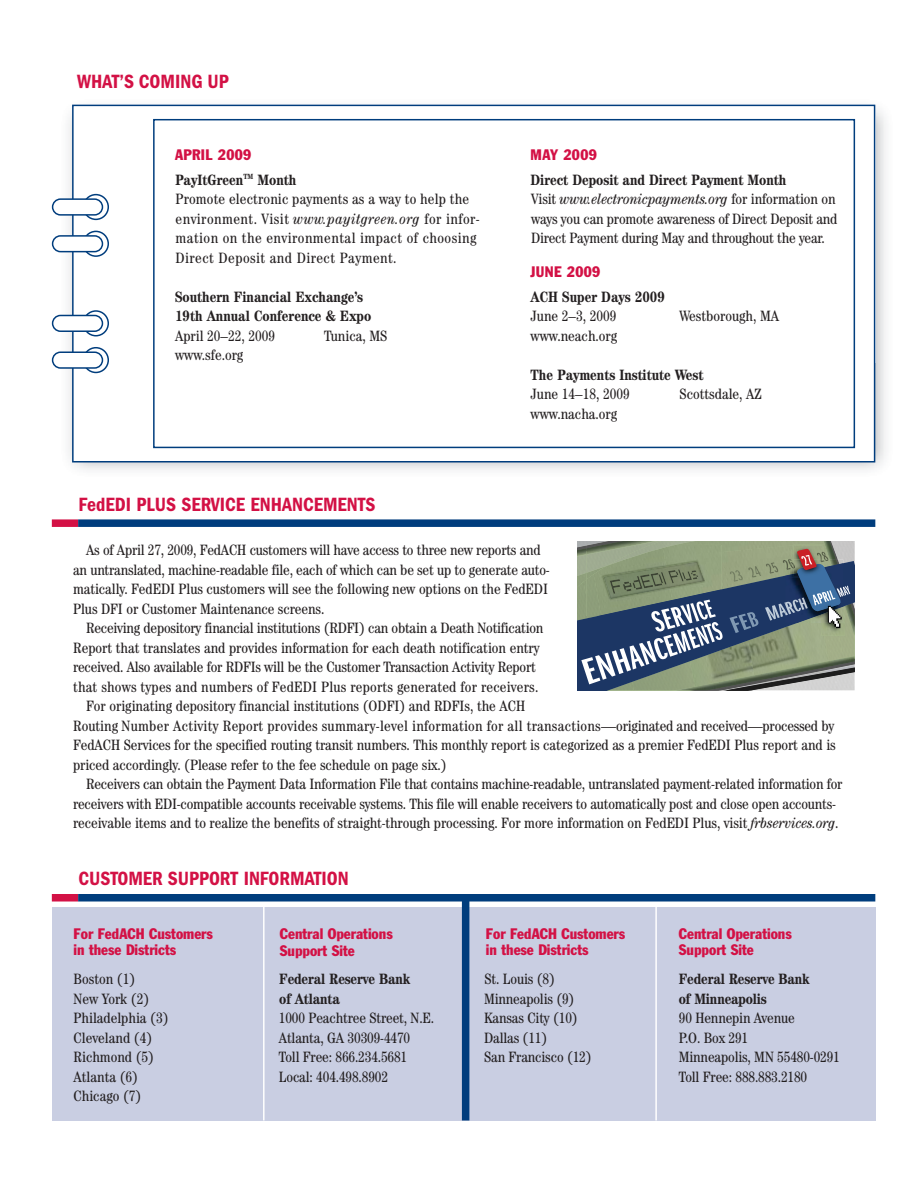
<style>
.page{position:relative;width:918px;height:1188px;background:#fff}
.page>*{position:absolute;margin:0;border:0;box-sizing:border-box;transform-origin:0 0}
.t1{font:600 condensed 19.95px "Franklin Gothic";color:#d31145}
.t2{font:condensed 15px/19.5px "Century";letter-spacing:-.005em;color:#231f20}
.t3{font:condensed 15px/19.5px "Century";letter-spacing:.03em;color:#231f20}
.t4{font:700 condensed 15px/19.5px "Century";color:#231f20}
.t5{font:condensed 15px/16.5px "Franklin Gothic";color:#d31145}
.t6{font:condensed 15px "Century";letter-spacing:.02em;color:#231f20}
.t7{font:condensed 15px "Century";letter-spacing:.015em;color:#231f20}
.t8{font:condensed 15px "Franklin Gothic";letter-spacing:.025em;color:#d31145}
.s1{font-weight:700}
.s2{font-style:italic}
</style>
<div class="page">
<img style="left:68px;top:104px;width:818px;height:366px">
<div style="left:52px;top:519px;width:26px;height:8px;background:#d31145"></div>
<div style="left:78px;top:519px;width:797px;height:8px;background:#003d7d"></div>
<div style="left:73px;top:105px;width:802px;height:357px;background:#fff"></div>
<div style="left:72px;top:105px;width:803px;height:357px;border:2px solid #003d7d"></div>
<svg style="left:52px;top:194px;width:57px;height:26px"></svg>
<svg style="left:52px;top:231px;width:57px;height:26px"></svg>
<svg style="left:52px;top:310px;width:57px;height:26px"></svg>
<svg style="left:52px;top:347px;width:57px;height:26px"></svg>
<div style="left:153px;top:119px;width:702px;height:329px;border:2px solid #003d7d"></div>
<div style="left:52px;top:907px;width:823px;height:213px;background:#c9cee2"></div>
<div style="left:462px;top:900px;width:7px;height:220px;background:#003d7d"></div>
<hr style="left:263px;top:897px;width:2px;height:223px;background:#fff">
<hr style="left:655px;top:884px;width:2px;height:236px;background:#fff">
<div style="left:52px;top:894px;width:26px;height:8px;background:#d31145"></div>
<div style="left:78px;top:894px;width:797px;height:8px;background:#003d7d"></div>
<svg style="left:577px;top:541px;width:278px;height:149px;background:#6e7e7d"></svg>
<h1 class="t1" style="left:77px;top:74px;width:153px">WHAT’S COMING UP</h1>
<p class="t8" style="left:175px;top:150px;width:78px">APRIL 2009</p>
<p class="t3" style="left:175px;top:171px;width:306px"><span class="s1">PayItGreen</span><sup>TM</sup> <span class="s1">Month<br></span>Promote electronic payments as a way to help the environment. Visit <span class="s2">www.payitgreen.org</span> for infor&shy;mation on the environmental impact of choosing Direct Deposit and Direct Payment.</p>
<p class="t4" style="left:175px;top:288px;width:198px">Southern Financial Exchange’s<br>19th Annual Conference &amp; Expo</p>
<p class="t2" style="left:175px;top:327px;width:102px">April 20–22, 2009</p>
<p class="t2" style="left:324px;top:327px;width:65px">Tunica, MS</p>
<p class="t2" style="left:175px;top:346px;width:70px">www.sfe.org</p>
<h1 class="t1" style="left:79px;top:498px;width:298px">FedEDI PLUS SERVICE ENHANCEMENTS</h1>
<p class="t5" style="left:531px;top:148px;width:68px">MAY 2009</p>
<p class="t2" style="left:531px;top:171px;width:308px"><span class="s1">Direct Deposit and Direct Payment Month<br></span>Visit <span class="s2">www.electronicpayments.org</span> for information on ways you can promote awareness of Direct Deposit and Direct Payment during May and throughout the year.</p>
<p class="t8" style="left:531px;top:267px;width:71px">JUNE 2009</p>
<p class="t4" style="left:531px;top:288px;width:136px">ACH Super Days 2009</p>
<p class="t2" style="left:531px;top:307px;width:87px">June 2–3, 2009</p>
<p class="t2" style="left:680px;top:307px;width:101px">Westborough, MA</p>
<p class="t2" style="left:531px;top:327px;width:88px">www.neach.org</p>
<p class="t4" style="left:531px;top:366px;width:174px">The Payments Institute West</p>
<p class="t2" style="left:531px;top:385px;width:101px">June 14–18, 2009</p>
<p class="t2" style="left:680px;top:385px;width:84px">Scottsdale, AZ</p>
<p class="t2" style="left:531px;top:405px;width:88px">www.nacha.org</p>
<p class="t2" style="left:73px;top:541px;width:478px;text-indent:13px">As of April 27, 2009, FedACH customers will have access to three new reports and an untranslated, machine-readable file, each of which can be set up to generate auto&shy;matically. FedEDI Plus customers will see the following new options on the FedEDI Plus DFI or Customer Maintenance screens.</p>
<p class="t2" style="left:86px;top:619px;width:459px">Receiving depository financial institutions (RDFI) can obtain a Death Notification</p>
<p class="t2" style="left:73px;top:639px;width:468px">Report that translates and provides information for each death notification entry</p>
<p class="t2" style="left:73px;top:658px;width:464px">received. Also available for RDFIs will be the Customer Transaction Activity Report</p>
<p class="t7" style="left:73px;top:681px;width:467px">that shows types and numbers of FedEDI Plus reports generated for receivers.</p>
<p class="t2" style="left:86px;top:697px;width:441px">For originating depository financial institutions (ODFI) and RDFIs, the ACH</p>
<p class="t6" style="left:73px;top:720px;width:763px">Routing Number Activity Report provides summary-level information for all transactions—originated and received—processed by</p>
<p class="t2" style="left:73px;top:736px;width:764px">FedACH Services for the specified routing transit numbers. This monthly report is categorized as a premier FedEDI Plus report and is</p>
<p class="t2" style="left:73px;top:756px;width:375px">priced accordingly. (Please refer to the fee schedule on page six.)</p>
<p class="t2" style="left:86px;top:775px;width:758px">Receivers can obtain the Payment Data Information File that contains machine-readable, untranslated payment-related information for</p>
<p class="t2" style="left:73px;top:795px;width:764px">receivers with EDI-compatible accounts receivable systems. This file will enable receivers to automatically post and close open accounts-</p>
<p class="t2" style="left:73px;top:814px;width:767px">receivable items and to realize the benefits of straight-through processing. For more information on FedEDI Plus, visit <span class="s2">frbservices.org</span>.</p>
<h1 class="t1" style="left:79px;top:871px;width:272px">CUSTOMER SUPPORT INFORMATION</h1>
<p class="t5" style="left:74px;top:926px;width:141px">For FedACH Customers in these Districts</p>
<p class="t2" style="left:74px;top:970px;width:96px">Boston (1)<br>New York (2)<br>Philadelphia (3)<br>Cleveland (4)<br>Richmond (5)<br>Atlanta (6)<br>Chicago (7)</p>
<p class="t5" style="left:280px;top:927px;width:114px">Central Operations<br>Support Site</p>
<p class="t4" style="left:279px;top:970px;width:132px">Federal Reserve Bank of Atlanta</p>
<p class="t2" style="left:279px;top:1009px;width:157px">1000 Peachtree Street, N.E.<br>Atlanta, GA 30309-4470<br>Toll Free: 866.234.5681<br>Local: 404.498.8902</p>
<p class="t5" style="left:486px;top:926px;width:141px">For FedACH Customers in these Districts</p>
<p class="t2" style="left:484px;top:970px;width:109px">St. Louis (8)<br>Minneapolis (9)<br>Kansas City (10)<br>Dallas (11)<br>San Francisco (12)</p>
<p class="t5" style="left:679px;top:926px;width:114px">Central Operations<br>Support Site</p>
<p class="t4" style="left:679px;top:970px;width:132px">Federal Reserve Bank of Minneapolis</p>
<p class="t2" style="left:679px;top:1009px;width:163px">90 Hennepin Avenue<br>P.O. Box 291<br>Minneapolis, MN 55480-0291<br>Toll Free: 888.883.2180</p>
</div>
